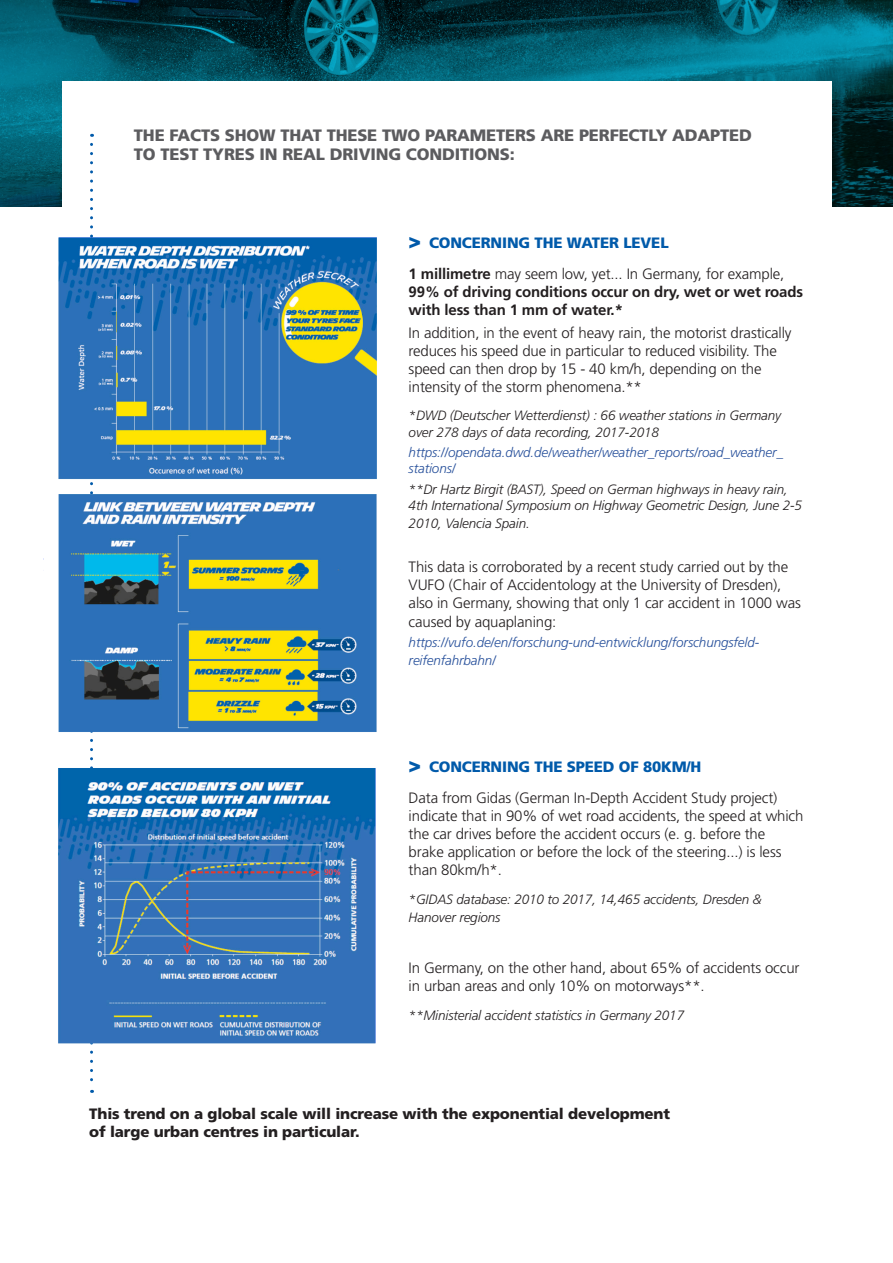
<style>
.page{position:relative;width:893px;height:1263px;background:#fff}
.page>*{position:absolute;margin:0;border:0;box-sizing:border-box;transform-origin:0 0}
.t1{font:900 16.5px/19.8px "Frutiger";letter-spacing:-.01em;color:#5c5c5f}
.t2{font:300 15px/18px "Frutiger";letter-spacing:-.01em;color:#231f20}
.t3{font:700 15px/18px "Frutiger";letter-spacing:-.01em;color:#231f20}
.t4{font:900 15px/18px "Frutiger";letter-spacing:-.01em;color:#231f20}
.t5{font:900 15px "Frutiger";letter-spacing:-.01em;color:#015aaa}
.t6{font:italic 300 13.5px/16.2px "Frutiger";letter-spacing:-.01em;color:#231f20}
.t7{font:italic 300 13.5px/16.2px "Frutiger";letter-spacing:-.01em;color:#27509b}
.s1{font-size:21px}
.s2{font-weight:300}
</style>
<div class="page">
<svg style="left:0;top:0;width:893px;height:206px;background:#045261"></svg>
<div style="left:62px;top:82px;width:770px;height:277px;background:#fff"></div>
<svg style="left:90px;top:144px;width:3px;height:76px"></svg>
<img style="left:58px;top:225px;width:319px;height:868px">
<p class="t1" style="left:134px;top:125px;width:619px">THE FACTS SHOW THAT THESE TWO PARAMETERS ARE PERFECTLY ADAPTED<br>TO TEST TYRES IN REAL DRIVING CONDITIONS:</p>
<p class="t5" style="left:409px;top:234px;width:261px"><span class="s1">&gt;</span> CONCERNING THE WATER LEVEL</p>
<p class="t3" style="left:409px;top:265px;width:396px">1 millimetre <span class="s2">may seem low, yet... In Germany, for example,<br></span>99% of driving conditions occur on dry, wet or wet roads with less than 1 mm of water.*</p>
<p class="t2" style="left:409px;top:323px;width:384px">In addition, in the event of heavy rain, the motorist drastically reduces his speed due in particular to reduced visibility. The speed can then drop by 15 - 40 km/h, depending on the intensity of the storm phenomena.**</p>
<p class="t6" style="left:409px;top:408px;width:374px">*DWD (Deutscher Wetterdienst) : 66 weather stations in Germany over 278 days of data recording, 2017-2018</p>
<p class="t7" style="left:409px;top:444px;width:376px">https://opendata.dwd.de/weather/weather_reports/road_weather_ stations/</p>
<p class="t6" style="left:409px;top:481px;width:395px">**Dr Hartz Birgit (BAST), Speed on German highways in heavy rain,<br>4th International Symposium on Highway Geometric Design, June 2-5</p>
<p class="t6" style="left:409px;top:515px;width:123px">2010, Valencia Spain.</p>
<p class="t2" style="left:409px;top:558px;width:394px">This data is corroborated by a recent study carried out by the VUFO (Chair of Accidentology at the University of Dresden), also in Germany, showing that only 1 car accident in 1000 was caused by aquaplaning:</p>
<p class="t7" style="left:409px;top:633px;width:352px;line-height:18px">https://vufo.de/en/forschung-und-entwicklung/forschungsfeld&shy;reifenfahrbahn/</p>
<p class="t5" style="left:409px;top:758px;width:294px"><span class="s1">&gt;</span> CONCERNING THE SPEED OF 80KM/H</p>
<p class="t2" style="left:409px;top:789px;width:396px">Data from Gidas (German In-Depth Accident Study project) indicate that in 90% of wet road accidents, the speed at which the car drives before the accident occurs (e. g. before the brake application or before the lock of the steering...) is less than 80km/h*.</p>
<p class="t6" style="left:409px;top:890px;width:355px;line-height:18px">*GIDAS database: 2010 to 2017, 14,465 accidents, Dresden &amp;<br>Hanover regions</p>
<p class="t2" style="left:409px;top:959px;width:392px">In Germany, on the other hand, about 65% of accidents occur in urban areas and only 10% on motorways**.</p>
<p class="t6" style="left:409px;top:1007px;width:277px">**Ministerial accident statistics in Germany 2017</p>
<p class="t4" style="left:89px;top:1104px;width:582px">This trend on a global scale will increase with the exponential development of large urban centres in particular.</p>
</div>
